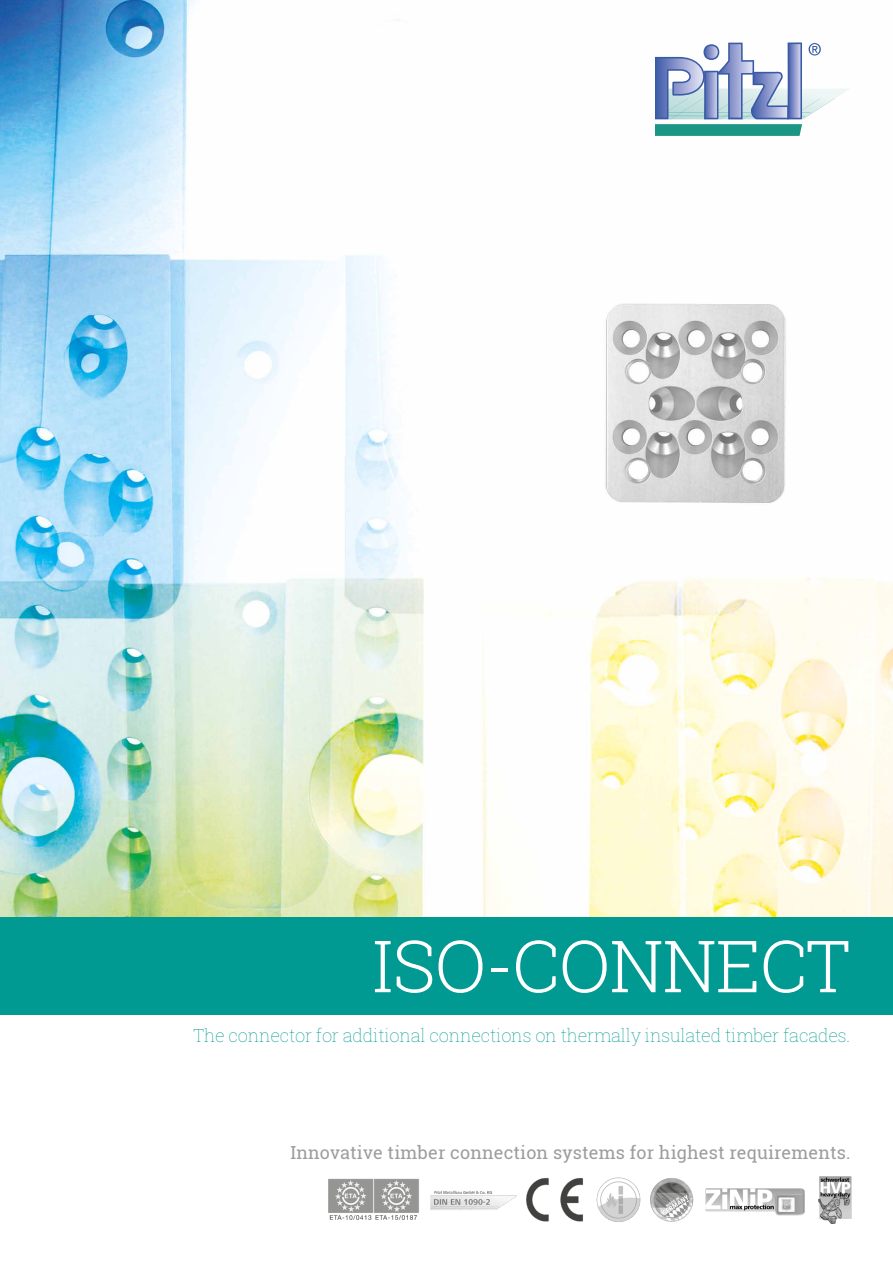
<style>
.page{position:relative;width:893px;height:1263px;background:#fff}
.page>*{position:absolute;margin:0;border:0;box-sizing:border-box;transform-origin:0 0}
.t1{font:300 72px "Roboto Slab";letter-spacing:-.015em;color:#fff}
.t2{font:100 18px "Roboto Slab";letter-spacing:-.015em;color:#009a93}
.t3{font:18px "Roboto Slab";letter-spacing:.01em;color:#9d9d9c}
</style>
<div class="page">
<img style="left:0;top:0;width:893px;height:917px">
<div style="left:0;top:917px;width:893px;height:98px;background:#009a93"></div>
<img style="left:328px;top:1177px;width:524px;height:47px">
<svg style="left:655px;top:43px;width:195px;height:93px"></svg>
<h1 class="t1" style="left:372px;top:917px;width:480px">ISO-CONNECT</h1>
<p class="t2" style="left:193px;top:1023px;width:659px">The connector for additional connections on thermally insulated timber facades.</p>
<p class="t3" style="left:291px;top:1140px;width:561px">Innovative timber connection systems for highest requirements.</p>
</div>
